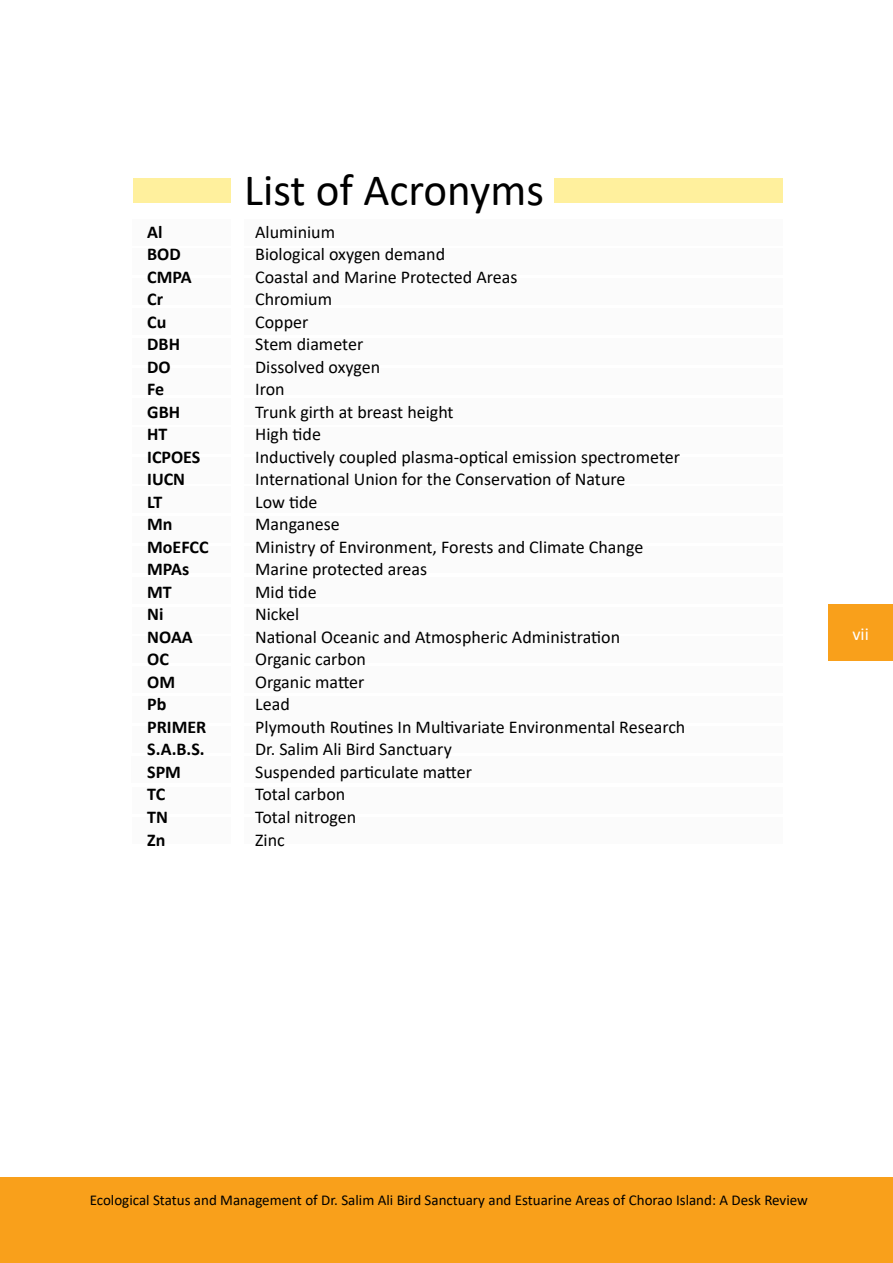
<style>
.page{position:relative;width:893px;height:1263px;background:#fff}
.page>*{position:absolute;margin:0;border:0;box-sizing:border-box;transform-origin:0 0}
.t1{font:45px "Calibri";color:#000}
.t2{font:18px "Calibri";color:#000}
.t3{font:700 18px "Calibri";color:#000}
.t4{font:18px "Calibri";color:#fff}
.t5{font:15px "Calibri";color:#000}
</style>
<div class="page">
<div style="left:0;top:1177px;width:893px;height:86px;background:#f9a01b"></div>
<div style="left:828px;top:604px;width:65px;height:56px;background:#f9a01b"></div>
<div style="left:132px;top:248px;width:651px;height:26px;background:#fbfbfb"></div>
<div style="left:132px;top:278px;width:651px;height:26px;background:#fbfbfb"></div>
<div style="left:132px;top:308px;width:651px;height:26px;background:#fbfbfb"></div>
<div style="left:132px;top:338px;width:651px;height:26px;background:#fbfbfb"></div>
<div style="left:132px;top:368px;width:651px;height:26px;background:#fbfbfb"></div>
<div style="left:132px;top:399px;width:651px;height:26px;background:#fbfbfb"></div>
<div style="left:132px;top:428px;width:651px;height:26px;background:#fbfbfb"></div>
<div style="left:132px;top:457px;width:651px;height:26px;background:#fbfbfb"></div>
<div style="left:132px;top:486px;width:651px;height:26px;background:#fbfbfb"></div>
<div style="left:132px;top:516px;width:651px;height:27px;background:#fbfbfb"></div>
<div style="left:132px;top:547px;width:651px;height:26px;background:#fbfbfb"></div>
<div style="left:132px;top:577px;width:651px;height:26px;background:#fbfbfb"></div>
<div style="left:132px;top:607px;width:651px;height:27px;background:#fbfbfb"></div>
<div style="left:132px;top:636px;width:651px;height:26px;background:#fbfbfb"></div>
<div style="left:132px;top:666px;width:651px;height:26px;background:#fbfbfb"></div>
<div style="left:132px;top:696px;width:651px;height:26px;background:#fbfbfb"></div>
<div style="left:132px;top:726px;width:651px;height:27px;background:#fbfbfb"></div>
<div style="left:132px;top:757px;width:651px;height:26px;background:#fbfbfb"></div>
<div style="left:132px;top:787px;width:651px;height:26px;background:#fbfbfb"></div>
<div style="left:132px;top:818px;width:651px;height:26px;background:#fbfbfb"></div>
<div style="left:132px;top:219px;width:651px;height:26px;background:#fbfbfb"></div>
<div style="left:232px;top:214px;width:12px;height:659px;background:#fff"></div>
<div style="left:133px;top:179px;width:98px;height:24px;background:#fff09d"></div>
<div style="left:554px;top:179px;width:229px;height:24px;background:#fff09d"></div>
<h1 class="t1" style="left:244px;top:159px;width:301px">List of Acronyms</h1>
<p class="t3" style="left:147px;top:219px;width:17px">Al</p>
<p class="t2" style="left:255px;top:219px;width:81px">Aluminium</p>
<p class="t3" style="left:147px;top:242px;width:35px">BOD</p>
<p class="t2" style="left:255px;top:242px;width:191px">Biological oxygen demand</p>
<p class="t3" style="left:147px;top:264px;width:46px">CMPA</p>
<p class="t2" style="left:255px;top:264px;width:264px">Coastal and Marine Protected Areas</p>
<p class="t3" style="left:147px;top:287px;width:17px">Cr</p>
<p class="t2" style="left:255px;top:287px;width:78px">Chromium</p>
<p class="t3" style="left:147px;top:309px;width:21px">Cu</p>
<p class="t2" style="left:255px;top:309px;width:55px">Copper</p>
<p class="t3" style="left:147px;top:332px;width:34px">DBH</p>
<p class="t2" style="left:255px;top:332px;width:110px">Stem diameter</p>
<p class="t3" style="left:147px;top:354px;width:25px">DO</p>
<p class="t2" style="left:255px;top:354px;width:126px">Dissolved oxygen</p>
<p class="t3" style="left:147px;top:377px;width:19px">Fe</p>
<p class="t2" style="left:255px;top:377px;width:31px">Iron</p>
<p class="t3" style="left:147px;top:399px;width:34px">GBH</p>
<p class="t2" style="left:255px;top:399px;width:200px">Trunk girth at breast height</p>
<p class="t3" style="left:147px;top:422px;width:22px">HT</p>
<p class="t2" style="left:255px;top:422px;width:67px">High tide</p>
<p class="t3" style="left:147px;top:444px;width:55px">ICPOES</p>
<p class="t2" style="left:255px;top:444px;width:426px">Inductively coupled plasma-optical emission spectrometer</p>
<p class="t3" style="left:147px;top:467px;width:39px">IUCN</p>
<p class="t2" style="left:255px;top:467px;width:372px">International Union for the Conservation of Nature</p>
<p class="t3" style="left:147px;top:489px;width:17px">LT</p>
<p class="t2" style="left:255px;top:489px;width:64px">Low tide</p>
<p class="t3" style="left:147px;top:512px;width:27px">Mn</p>
<p class="t2" style="left:255px;top:512px;width:86px">Manganese</p>
<p class="t3" style="left:147px;top:534px;width:63px">MoEFCC</p>
<p class="t2" style="left:255px;top:534px;width:390px">Ministry of Environment, Forests and Climate Change</p>
<p class="t3" style="left:147px;top:557px;width:44px">MPAs</p>
<p class="t2" style="left:255px;top:557px;width:173px">Marine protected areas</p>
<p class="t3" style="left:147px;top:579px;width:26px">MT</p>
<p class="t2" style="left:255px;top:579px;width:63px">Mid tide</p>
<p class="t3" style="left:147px;top:602px;width:18px">Ni</p>
<p class="t2" style="left:255px;top:602px;width:46px">Nickel</p>
<p class="t3" style="left:147px;top:624px;width:47px">NOAA</p>
<p class="t2" style="left:255px;top:624px;width:366px">National Oceanic and Atmospheric Administration</p>
<p class="t3" style="left:147px;top:647px;width:23px">OC</p>
<p class="t2" style="left:255px;top:647px;width:112px">Organic carbon</p>
<p class="t3" style="left:147px;top:669px;width:29px">OM</p>
<p class="t2" style="left:255px;top:669px;width:111px">Organic matter</p>
<p class="t3" style="left:147px;top:692px;width:21px">Pb</p>
<p class="t2" style="left:255px;top:692px;width:36px">Lead</p>
<p class="t3" style="left:147px;top:714px;width:61px">PRIMER</p>
<p class="t2" style="left:255px;top:714px;width:432px">Plymouth Routines In Multivariate Environmental Research</p>
<p class="t3" style="left:147px;top:737px;width:59px">S.A.B.S.</p>
<p class="t2" style="left:255px;top:737px;width:198px">Dr. Salim Ali Bird Sanctuary</p>
<p class="t3" style="left:147px;top:759px;width:35px">SPM</p>
<p class="t2" style="left:255px;top:759px;width:218px">Suspended particulate matter</p>
<p class="t3" style="left:147px;top:782px;width:20px">TC</p>
<p class="t2" style="left:255px;top:782px;width:92px">Total carbon</p>
<p class="t3" style="left:147px;top:804px;width:22px">TN</p>
<p class="t2" style="left:255px;top:804px;width:103px">Total nitrogen</p>
<p class="t3" style="left:147px;top:827px;width:20px">Zn</p>
<p class="t2" style="left:255px;top:827px;width:31px">Zinc</p>
<p class="t4" style="left:852px;top:621px;width:18px">vii</p>
<p class="t5" style="left:90px;top:1190px;width:720px">Ecological Status and Management of Dr. Salim Ali Bird Sanctuary and Estuarine Areas of Chorao Island: A Desk Review</p>
</div>
